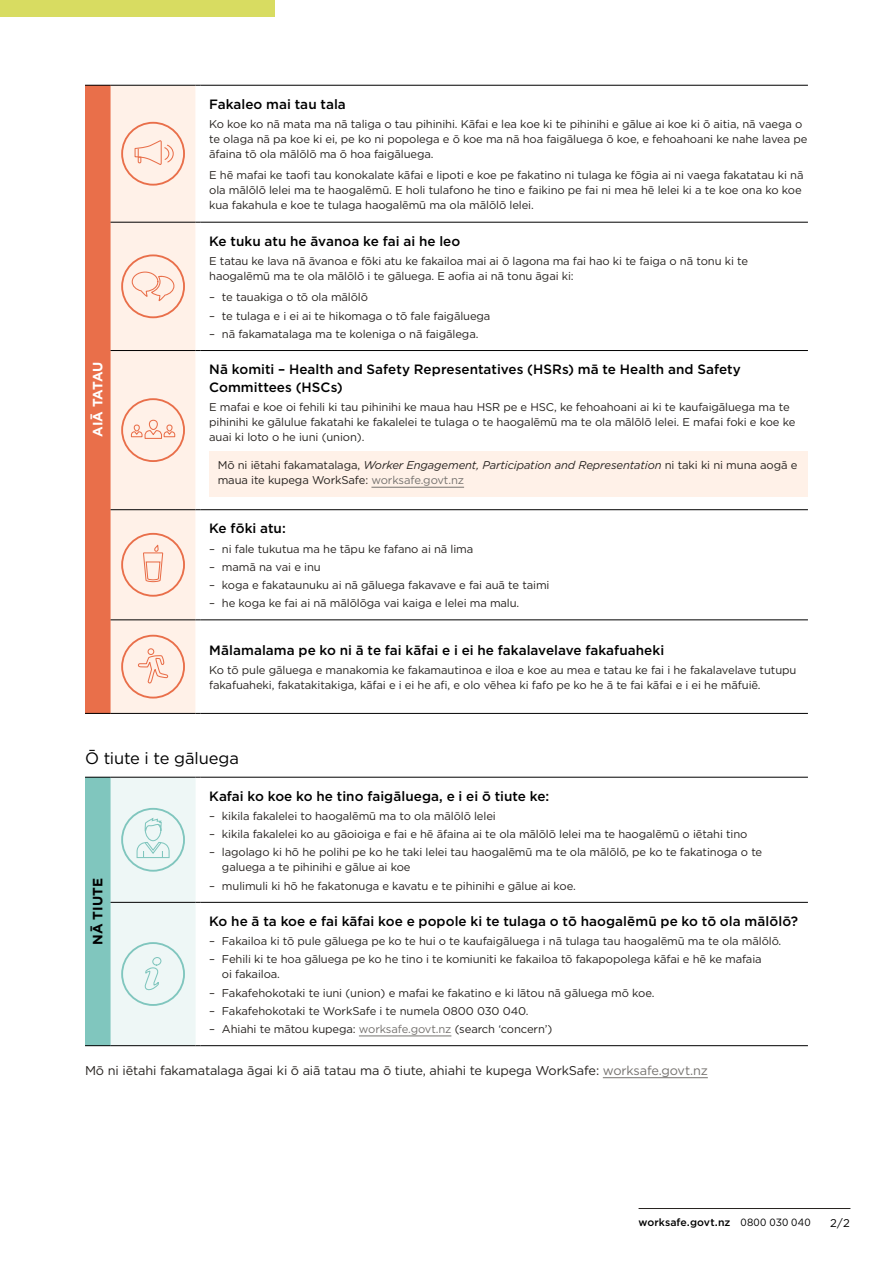
<style>
.page{position:relative;width:893px;height:1263px;background:#fff}
.page>*{position:absolute;margin:0;border:0;box-sizing:border-box;transform-origin:0 0}
.t1{font:16.5px "Gotham";letter-spacing:-.005em;color:#000}
.table_body{font:500 13.5px/18px "Gotham";color:#000}
.Table_H{font:700 13.5px "Gotham";letter-spacing:-.05em;color:#fff}
.Table_H-2{font:700 13.5px "Gotham";color:#000}
.body{font:12.75px "Gotham";letter-spacing:-.01em;color:#26221f}
.table_body-2{font:11.25px/15px "Gotham";letter-spacing:-.01em;color:#26221f}
.table_body__2_5_afte{font:11.25px/15px "Gotham";letter-spacing:-.01em;color:#26221f}
.t2{font:11.25px "Gotham";color:#000}
.t3{font:500 10.5px "Gotham";letter-spacing:.005em;color:#000}
.s1{font-style:italic}
.s2{color:#75726f}
.s3{font-weight:400}
</style>
<div class="page">
<hr style="left:639px;top:1208px;width:211px;height:1px;background:#26221f">
<div style="left:0;top:0;width:274px;height:17px;background:#d8dc61"></div>
<hr style="left:603px;top:1077px;width:105px;height:1px;background:#75726f">
<hr style="left:201px;top:713px;width:607px;height:1px;background:#000">
<hr style="left:201px;top:777px;width:607px;height:1px;background:#000">
<hr style="left:201px;top:1045px;width:607px;height:1px;background:#000">
<hr style="left:201px;top:85px;width:607px;height:1px;background:#000">
<hr style="left:201px;top:222px;width:607px;height:1px;background:#000">
<hr style="left:201px;top:350px;width:607px;height:1px;background:#000">
<hr style="left:201px;top:509px;width:607px;height:1px;background:#000">
<hr style="left:201px;top:620px;width:607px;height:1px;background:#000">
<hr style="left:201px;top:902px;width:607px;height:1px;background:#000">
<div style="left:209px;top:452px;width:599px;height:45px;background:#fff1e8"></div>
<hr style="left:371px;top:487px;width:93px;height:1px;background:#75726f">
<svg style="left:85px;top:85px;width:116px;height:961px;background:#edd9ce"></svg>
<div style="left:152px;top:957px;width:10px;height:9px;border:1px solid #80c6be;border-radius:50%"></div>
<hr style="left:359px;top:1035px;width:92px;height:1px;background:#75726f">
<p class="Table_H" style="left:89px;top:437px;width:77px;rotate:-90deg">AIĀ TATAU</p>
<p class="table_body" style="left:209px;top:95px;width:138px">Fakaleo mai tau tala</p>
<p class="table_body-2" style="left:209px;top:116px;width:600px">Ko koe ko nā mata ma nā taliga o tau pihinihi. Kāfai e lea koe ki te pihinihi e gālue ai koe ki ō aitia, nā vaega o te olaga nā pa koe ki ei, pe ko ni popolega e ō koe ma nā hoa faigāluega ō koe, e fehoahoani ke nahe lavea pe āfaina tō ola mālōlō ma ō hoa faigāluega.</p>
<p class="table_body-2" style="left:209px;top:168px;width:596px">E hē mafai ke taofi tau konokalate kāfai e lipoti e koe pe fakatino ni tulaga ke fōgia ai ni vaega fakatatau ki nā ola mālōlō lelei ma te haogalēmū. E holi tulafono he tino e faikino pe fai ni mea hē lelei ki a te koe ona ko koe kua fakahula e koe te tulaga haogalēmū ma ola mālōlō lelei.</p>
<h4 class="table_body" style="left:209px;top:232px;width:253px">Ke tuku atu he āvanoa ke fai ai he leo</h4>
<p class="table_body-2" style="left:209px;top:253px;width:540px">E tatau ke lava nā āvanoa e fōki atu ke fakailoa mai ai ō lagona ma fai hao ki te faiga o nā tonu ki te haogalēmū ma te ola mālōlō i te gāluega. E aofia ai nā tonu āgai ki:</p>
<p class="table_body-2" style="left:209px;top:290px;width:160px">– te tauakiga o tō ola mālōlō</p>
<p class="table_body-2" style="left:209px;top:308px;width:283px">– te tulaga e i ei ai te hikomaga o tō fale faigāluega</p>
<p class="table_body-2" style="left:209px;top:326px;width:271px">– nā fakamatalaga ma te koleniga o nā faigālega.</p>
<h4 class="table_body" style="left:209px;top:360px;width:533px">Nā komiti – Health and Safety Representatives (HSRs) mā te Health and Safety<br>Committees (HSCs)</h4>
<p class="table_body__2_5_afte" style="left:209px;top:400px;width:588px">E mafai e koe oi fehili ki tau pihinihi ke maua hau HSR pe e HSC, ke fehoahoani ai ki te kaufaigāluega ma te pihinihi ke gālulue fakatahi ke fakalelei te tulaga o te haogalēmū ma te ola mālōlō lelei. E mafai foki e koe ke auai ki loto o he iuni (union).</p>
<p class="table_body-2" style="left:218px;top:457px;width:581px">Mō ni iētahi fakamatalaga, <span class="s1">Worker Engagement, Participation and Representation</span> ni taki ki ni muna aogā e maua ite kupega WorkSafe: <span class="s2">worksafe.govt.nz</span></p>
<h4 class="table_body" style="left:209px;top:519px;width:78px">Ke fōki atu:</h4>
<p class="table_body-2" style="left:209px;top:541px;width:266px">– ni fale tukutua ma he tāpu ke fafano ai nā lima</p>
<p class="table_body-2" style="left:209px;top:559px;width:113px">– mamā na vai e inu</p>
<p class="table_body-2" style="left:209px;top:577px;width:342px">– koga e fakataunuku ai nā gāluega fakavave e fai auā te taimi</p>
<p class="table_body-2" style="left:209px;top:595px;width:312px">– he koga ke fai ai nā mālōlōga vai kaiga e lelei ma malu.</p>
<h4 class="table_body" style="left:209px;top:641px;width:457px">Mālamalama pe ko ni ā te fai kāfai e i ei he fakalavelave fakafuaheki</h4>
<p class="table_body-2" style="left:209px;top:662px;width:589px">Ko tō pule gāluega e manakomia ke fakamautinoa e iloa e koe au mea e tatau ke fai i he fakalavelave tutupu fakafuaheki, fakatakitakiga, kāfai e i ei he afi, e olo vēhea ki fafo pe ko he ā te fai kāfai e i ei he māfuiē.</p>
<h2 class="t1" style="left:85px;top:748px;width:155px">Ō tiute i te gāluega</h2>
<h4 class="table_body" style="left:209px;top:787px;width:342px">Kafai ko koe ko he tino faigāluega, e i ei ō tiute ke:</h4>
<p class="table_body-2" style="left:209px;top:808px;width:288px">– kikila fakalelei to haogalēmū ma to ola mālōlō lelei</p>
<p class="table_body-2" style="left:209px;top:826px;width:540px">– kikila fakalelei ko au gāoioiga e fai e hē āfaina ai te ola mālōlō lelei ma te haogalēmū o iētahi tino</p>
<p class="table_body-2" style="left:222px;top:845px;width:542px;text-indent:-13px">– lagolago ki hō he polihi pe ko he taki lelei tau haogalēmū ma te ola mālōlō, pe ko te fakatinoga o te galuega a te pihinihi e gālue ai koe</p>
<p class="table_body-2" style="left:209px;top:878px;width:368px">– mulimuli ki hō he fakatonuga e kavatu e te pihinihi e gālue ai koe.</p>
<h4 class="table_body" style="left:209px;top:912px;width:590px">Ko he ā ta koe e fai kāfai koe e popole ki te tulaga o tō haogalēmū pe ko tō ola mālōlō?</h4>
<p class="table_body-2" style="left:209px;top:933px;width:574px">– Fakailoa ki tō pule gāluega pe ko te hui o te kaufaigāluega i nā tulaga tau haogalēmū ma te ola mālōlō.</p>
<p class="table_body-2" style="left:222px;top:952px;width:541px;text-indent:-13px">– Fehili ki te hoa gāluega pe ko he tino i te komiuniti ke fakailoa tō fakapopolega kāfai e hē ke mafaia oi fakailoa.</p>
<p class="table_body-2" style="left:209px;top:985px;width:447px">– Fakafehokotaki te iuni (union) e mafai ke fakatino e ki lātou nā gāluega mō koe.</p>
<p class="table_body-2" style="left:209px;top:1003px;width:321px">– Fakafehokotaki te WorkSafe i te numela 0800 030 040.</p>
<p class="table_body-2" style="left:209px;top:1021px;width:345px">– Ahiahi te mātou kupega: <span class="s2">worksafe.govt.nz</span> (search ‘concern’)</p>
<p class="body" style="left:85px;top:1062px;width:624px">Mō ni iētahi fakamatalaga āgai ki ō aiā tatau ma ō tiute, ahiahi te kupega WorkSafe: <span class="s2">worksafe.govt.nz</span></p>
<p class="Table_H-2" style="left:89px;top:945px;width:68px;rotate:-90deg">NĀ TIUTE</p>
<p class="t3" style="left:639px;top:1215px;width:174px">worksafe.govt.nz <span class="s3">0800 030 040</span></p>
<p class="t2" style="left:830px;top:1215px;width:21px">2/2</p>
</div>
